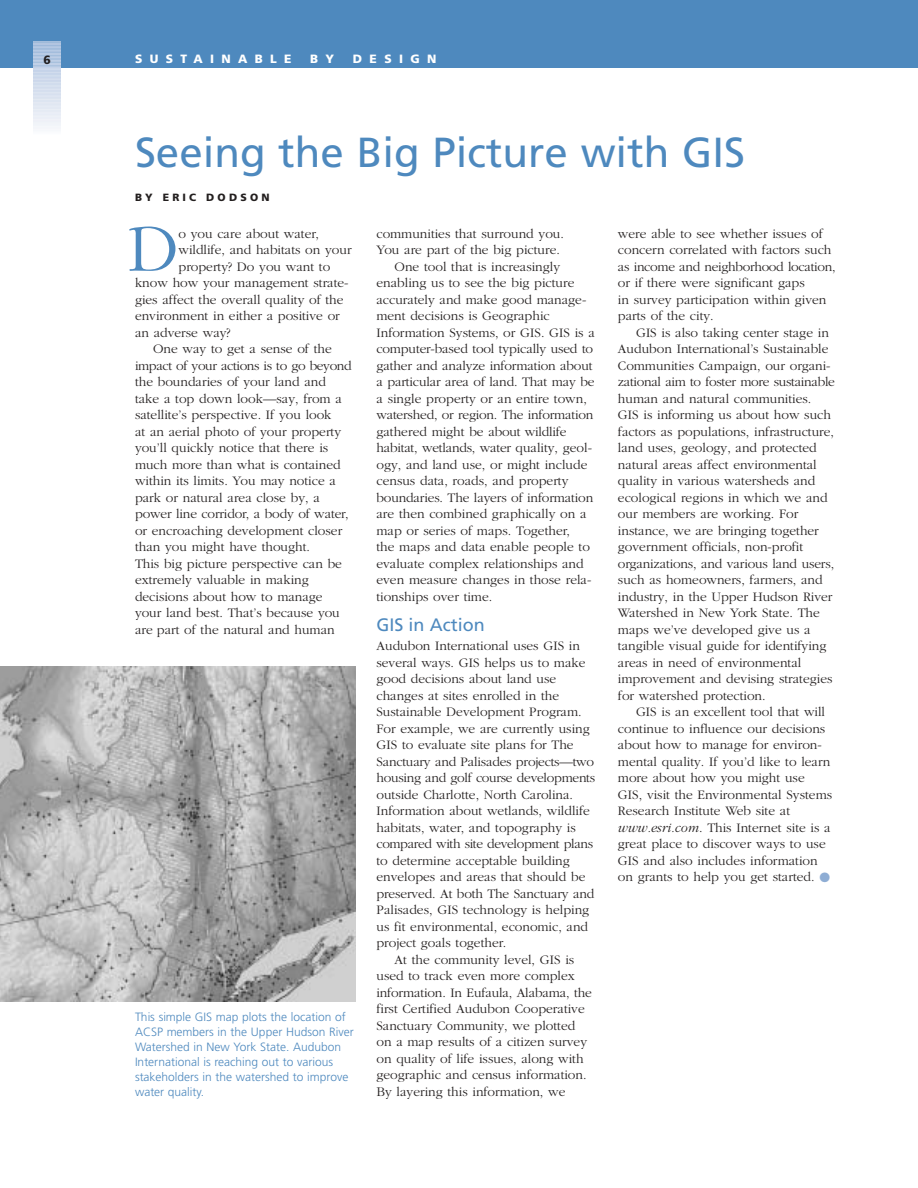
<style>
.page{position:relative;width:918px;height:1188px;background:#fff}
.page>*{position:absolute;margin:0;border:0;box-sizing:border-box;transform-origin:0 0}
.t1{font:300 69px "Garamond";color:#4e89be}
.t2{font:42px "Frutiger";color:#4e89be}
.t3{font:18px "Frutiger";color:#4e89be}
.t4{font:300 13.5px/16.5px "Garamond";color:#231f1f}
.t5{font:300 13.5px "Garamond";letter-spacing:-.025em;color:#231f1f}
.t6{font:300 13.5px "Garamond";letter-spacing:-.02em;color:#231f1f}
.t7{font:300 12px/15px "Frutiger";color:#4e89be}
.t8{font:900 12px "Frutiger";letter-spacing:.61em;color:#fff}
.t9{font:900 12px "Frutiger";color:#231f1f}
.t10{font:900 10.5px "Frutiger";letter-spacing:.305em;color:#231f1f}
.s1{font-style:italic}
.s2{color:#8eadd4}
</style>
<div class="page">
<div style="left:0;top:0;width:918px;height:68px;background:#4e89be"></div>
<svg style="left:34px;top:41px;width:27px;height:87px;background:#cfdbec"></svg>
<img style="left:0;top:667px;width:356px;height:335px">
<p class="t9" style="left:44px;top:55px;width:9px">6</p>
<p class="t8" style="left:135px;top:54px;width:158px">SUSTAINABLE</p>
<p class="t8" style="left:310px;top:54px;width:26px">B Y</p>
<p class="t8" style="left:353px;top:54px;width:85px">DESIGN</p>
<h2 class="t2" style="left:135px;top:135px;width:612px">Seeing the Big Picture with GIS</h2>
<p class="t10" style="left:135px;top:193px;width:136px">BY ERIC DODSON</p>
<h1 class="t1" style="left:128px;top:222px;width:53px">D</h1>
<p class="t4" style="left:179px;top:226px;width:142px">o you care about water,</p>
<p class="t4" style="left:179px;top:243px;width:175px">wildlife, and habitats on your</p>
<p class="t4" style="left:179px;top:259px;width:153px">property? Do you want to</p>
<p class="t4" style="left:135px;top:276px;width:215px">know how your management strate-</p>
<p class="t4" style="left:135px;top:292px;width:210px">gies affect the overall quality of the</p>
<p class="t4" style="left:135px;top:309px;width:206px">environment in either a positive or</p>
<p class="t4" style="left:135px;top:325px;width:97px">an adverse way?</p>
<p class="t4" style="left:153px;top:342px;width:180px">One way to get a sense of the</p>
<p class="t5" style="left:135px;top:360px;width:218px">impact of your actions is to go beyond</p>
<p class="t4" style="left:135px;top:375px;width:193px">the boundaries of your land and</p>
<p class="t4" style="left:135px;top:391px;width:208px">take a top down look—say, from a</p>
<p class="t4" style="left:135px;top:408px;width:198px">satellite’s perspective. If you look</p>
<p class="t4" style="left:135px;top:424px;width:208px">at an aerial photo of your property</p>
<p class="t4" style="left:135px;top:441px;width:195px">you’ll quickly notice that there is</p>
<p class="t4" style="left:135px;top:457px;width:207px">much more than what is contained</p>
<p class="t4" style="left:135px;top:474px;width:202px">within its limits. You may notice a</p>
<p class="t4" style="left:135px;top:490px;width:186px">park or natural area close by, a</p>
<p class="t4" style="left:135px;top:507px;width:215px">power line corridor, a body of water,</p>
<p class="t4" style="left:135px;top:523px;width:209px">or encroaching development closer</p>
<p class="t4" style="left:135px;top:540px;width:176px">than you might have thought.</p>
<p class="t4" style="left:135px;top:556px;width:209px">This big picture perspective can be</p>
<p class="t4" style="left:135px;top:573px;width:175px">extremely valuable in making</p>
<p class="t4" style="left:135px;top:589px;width:189px">decisions about how to manage</p>
<p class="t4" style="left:135px;top:606px;width:206px">your land best. That’s because you</p>
<p class="t4" style="left:135px;top:622px;width:201px">are part of the natural and human</p>
<p class="t7" style="left:135px;top:1010px;width:220px">This simple GIS map plots the location of ACSP members in the Upper Hudson River Watershed in New York State. Audubon International is reaching out to various stakeholders in the watershed to improve water quality.</p>
<p class="t4" style="left:376px;top:226px;width:189px">communities that surround you.</p>
<p class="t4" style="left:376px;top:243px;width:185px">You are part of the big picture.</p>
<p class="t4" style="left:395px;top:259px;width:167px">One tool that is increasingly</p>
<p class="t4" style="left:376px;top:276px;width:200px">enabling us to see the big picture</p>
<p class="t4" style="left:376px;top:292px;width:211px">accurately and make good manage-</p>
<p class="t4" style="left:376px;top:309px;width:175px">ment decisions is Geographic</p>
<p class="t4" style="left:376px;top:325px;width:220px">Information Systems, or GIS. GIS is a</p>
<p class="t4" style="left:376px;top:342px;width:218px">computer-based tool typically used to</p>
<p class="t4" style="left:376px;top:358px;width:218px">gather and analyze information about</p>
<p class="t4" style="left:376px;top:375px;width:220px">a particular area of land. That may be</p>
<p class="t4" style="left:376px;top:391px;width:212px">a single property or an entire town,</p>
<p class="t4" style="left:376px;top:408px;width:218px">watershed, or region. The information</p>
<p class="t4" style="left:376px;top:424px;width:191px">gathered might be about wildlife</p>
<p class="t4" style="left:376px;top:441px;width:217px">habitat, wetlands, water quality, geol-</p>
<p class="t4" style="left:376px;top:457px;width:212px">ogy, and land use, or might include</p>
<p class="t4" style="left:376px;top:474px;width:194px">census data, roads, and property</p>
<p class="t4" style="left:376px;top:490px;width:218px">boundaries. The layers of information</p>
<p class="t4" style="left:376px;top:507px;width:212px">are then combined graphically on a</p>
<p class="t4" style="left:376px;top:523px;width:195px">map or series of maps. Together,</p>
<p class="t4" style="left:376px;top:540px;width:215px">the maps and data enable people to</p>
<p class="t4" style="left:376px;top:556px;width:209px">evaluate complex relationships and</p>
<p class="t4" style="left:376px;top:573px;width:216px">even measure changes in those rela-</p>
<p class="t4" style="left:376px;top:589px;width:117px">tionships over time.</p>
<h3 class="t3" style="left:376px;top:617px;width:110px">GIS in Action</h3>
<p class="t4" style="left:376px;top:639px;width:205px">Audubon International uses GIS in</p>
<p class="t4" style="left:376px;top:655px;width:211px">several ways. GIS helps us to make</p>
<p class="t4" style="left:376px;top:672px;width:181px">good decisions about land use</p>
<p class="t4" style="left:376px;top:688px;width:184px">changes at sites enrolled in the</p>
<p class="t4" style="left:376px;top:705px;width:207px">Sustainable Development Program.</p>
<p class="t4" style="left:376px;top:721px;width:215px">For example, we are currently using</p>
<p class="t4" style="left:376px;top:738px;width:199px">GIS to evaluate site plans for The</p>
<p class="t4" style="left:376px;top:754px;width:219px">Sanctuary and Palisades projects—two</p>
<p class="t6" style="left:376px;top:773px;width:220px">housing and golf course developments</p>
<p class="t4" style="left:376px;top:787px;width:198px">outside Charlotte, North Carolina.</p>
<p class="t4" style="left:376px;top:804px;width:215px">Information about wetlands, wildlife</p>
<p class="t4" style="left:376px;top:820px;width:201px">habitats, water, and topography is</p>
<p class="t5" style="left:376px;top:839px;width:218px">compared with site development plans</p>
<p class="t4" style="left:376px;top:853px;width:195px">to determine acceptable building</p>
<p class="t4" style="left:376px;top:870px;width:210px">envelopes and areas that should be</p>
<p class="t4" style="left:376px;top:886px;width:220px">preserved. At both The Sanctuary and</p>
<p class="t4" style="left:376px;top:903px;width:214px">Palisades, GIS technology is helping</p>
<p class="t4" style="left:376px;top:919px;width:213px">us fit environmental, economic, and</p>
<p class="t4" style="left:376px;top:936px;width:131px">project goals together.</p>
<p class="t4" style="left:395px;top:952px;width:181px">At the community level, GIS is</p>
<p class="t4" style="left:376px;top:969px;width:200px">used to track even more complex</p>
<p class="t4" style="left:376px;top:985px;width:217px">information. In Eufaula, Alabama, the</p>
<p class="t4" style="left:376px;top:1002px;width:210px">first Certified Audubon Cooperative</p>
<p class="t4" style="left:376px;top:1018px;width:200px">Sanctuary Community, we plotted</p>
<p class="t4" style="left:376px;top:1035px;width:212px">on a map results of a citizen survey</p>
<p class="t4" style="left:376px;top:1051px;width:209px">on quality of life issues, along with</p>
<p class="t4" style="left:376px;top:1068px;width:212px">geographic and census information.</p>
<p class="t4" style="left:376px;top:1084px;width:190px">By layering this information, we</p>
<p class="t4" style="left:618px;top:226px;width:219px">were able to see whether issues of concern correlated with factors such as income and neighborhood location, or if there were significant gaps<br>in survey participation within given parts of the city.</p>
<p class="t4" style="left:618px;top:325px;width:219px;text-indent:18px">GIS is also taking center stage in Audubon International’s Sustainable Communities Campaign, our organi&shy;zational aim to foster more sustainable human and natural communities.<br>GIS is informing us about how such factors as populations, infrastructure, land uses, geology, and protected natural areas affect environmental quality in various watersheds and ecological regions in which we and our members are working. For instance, we are bringing together government officials, non-profit organizations, and various land users, such as homeowners, farmers, and industry, in the Upper Hudson River Watershed in New York State. The maps we’ve developed give us a tangible visual guide for identifying areas in need of environmental improvement and devising strategies for watershed protection.</p>
<p class="t4" style="left:618px;top:705px;width:216px;text-indent:18px">GIS is an excellent tool that will continue to influence our decisions about how to manage for environ&shy;mental quality. If you’d like to learn more about how you might use GIS, visit the Environmental Systems Research Institute Web site at <span class="s1">www.esri.com</span>. This Internet site is a great place to discover ways to use GIS and also includes information on grants to help you get started. <span class="s2">●</span></p>
</div>
